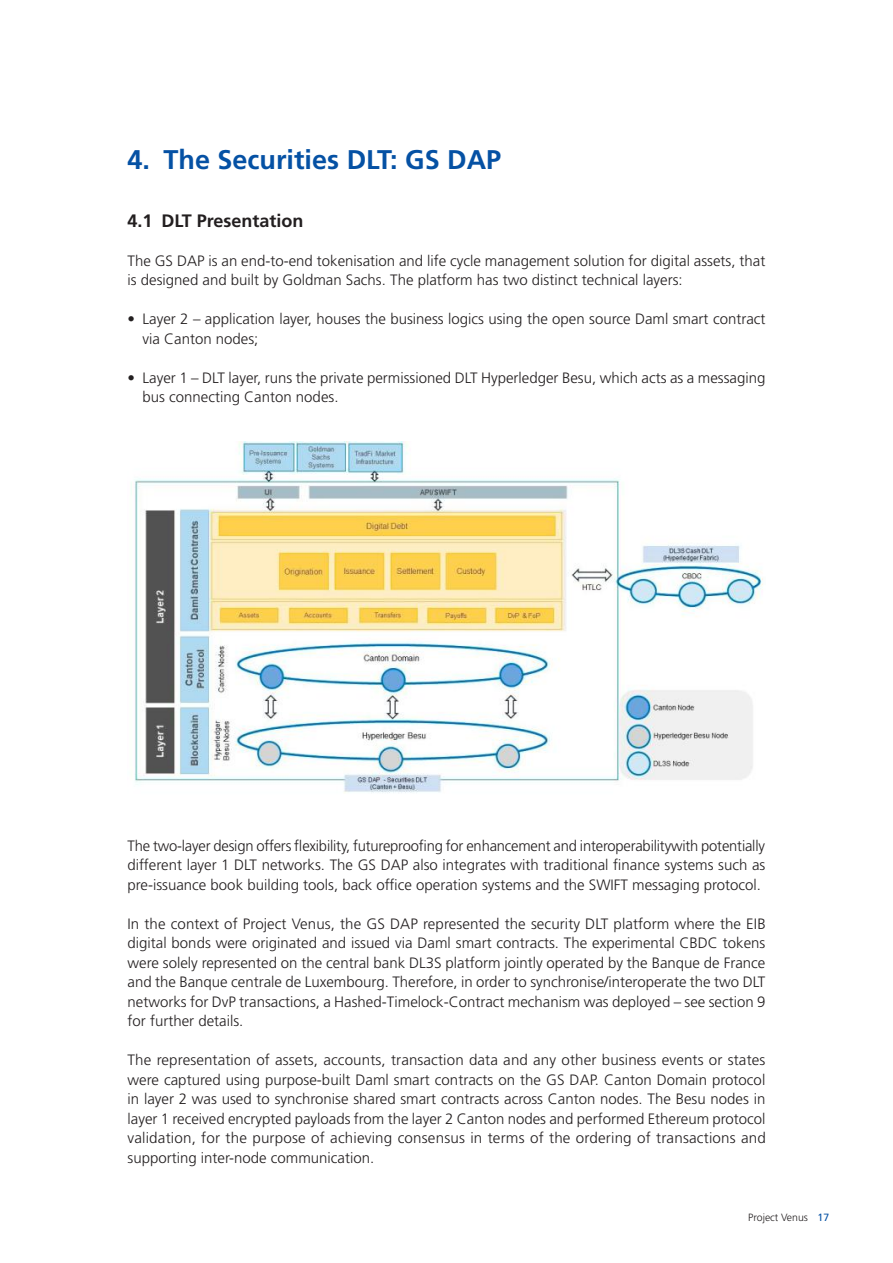
<style>
.page{position:relative;width:893px;height:1263px;background:#fff}
.page>*{position:absolute;margin:0;border:0;box-sizing:border-box;transform-origin:0 0}
.t1{font:700 27px "Frutiger LT Std";color:#0551a4}
.t2{font:700 18px "Frutiger LT Std";color:#231f20}
.t3{font:300 15px/19.5px "Frutiger LT Std";color:#231f20}
.t4{font:300 10.5px "Frutiger LT Std";color:#231f20}
.s1{font-weight:400;color:#0551a4}
</style>
<div class="page">
<img style="left:131px;top:441px;width:632px;height:352px">
<h1 class="t1" style="left:128px;top:144px;width:375px">4. The Securities DLT: GS DAP</h1>
<p class="t2" style="left:128px;top:210px;width:178px">4.1 DLT Presentation</p>
<p class="t3" style="left:128px;top:251px;width:639px">The GS DAP is an end‑to‑end tokenisation and life cycle management solution for digital assets, that is designed and built by Goldman Sachs. The platform has two distinct technical layers:</p>
<p class="t3" style="left:143px;top:310px;width:624px;text-indent:-15px">• Layer 2 – application layer, houses the business logics using the open source Daml smart contract via Canton nodes;</p>
<p class="t3" style="left:143px;top:368px;width:624px;text-indent:-15px">• Layer 1 – DLT layer, runs the private permissioned DLT Hyperledger Besu, which acts as a messaging bus connecting Canton nodes.</p>
<p class="t3" style="left:128px;top:836px;width:639px;text-align:justify">The two‑layer design offers flexibility, futureproofing for enhancement and interoperabilitywith potentially different layer 1 DLT networks. The GS DAP also integrates with traditional finance systems such as pre‑issuance book building tools, back office operation systems and the SWIFT messaging protocol.</p>
<p class="t3" style="left:128px;top:914px;width:640px;text-align:justify">In the context of Project Venus, the GS DAP represented the security DLT platform where the EIB digital bonds were originated and issued via Daml smart contracts. The experimental CBDC tokens were solely represented on the central bank DL3S platform jointly operated by the Banque de France and the Banque centrale de Luxembourg. Therefore, in order to synchronise/interoperate the two DLT networks for DvP transactions, a Hashed‑Timelock‑Contract mechanism was deployed – see section 9 for further details.</p>
<p class="t3" style="left:128px;top:1051px;width:640px;text-align:justify">The representation of assets, accounts, transaction data and any other business events or states were captured using purpose‑built Daml smart contracts on the GS DAP. Canton Domain protocol in layer 2 was used to synchronise shared smart contracts across Canton nodes. The Besu nodes in layer 1 received encrypted payloads from the layer 2 Canton nodes and performed Ethereum protocol validation, for the purpose of achieving consensus in terms of the ordering of transactions and supporting inter‑node communication.</p>
<p class="t4" style="left:748px;top:1212px;width:82px">Project Venus <span class="s1">17</span></p>
</div>
